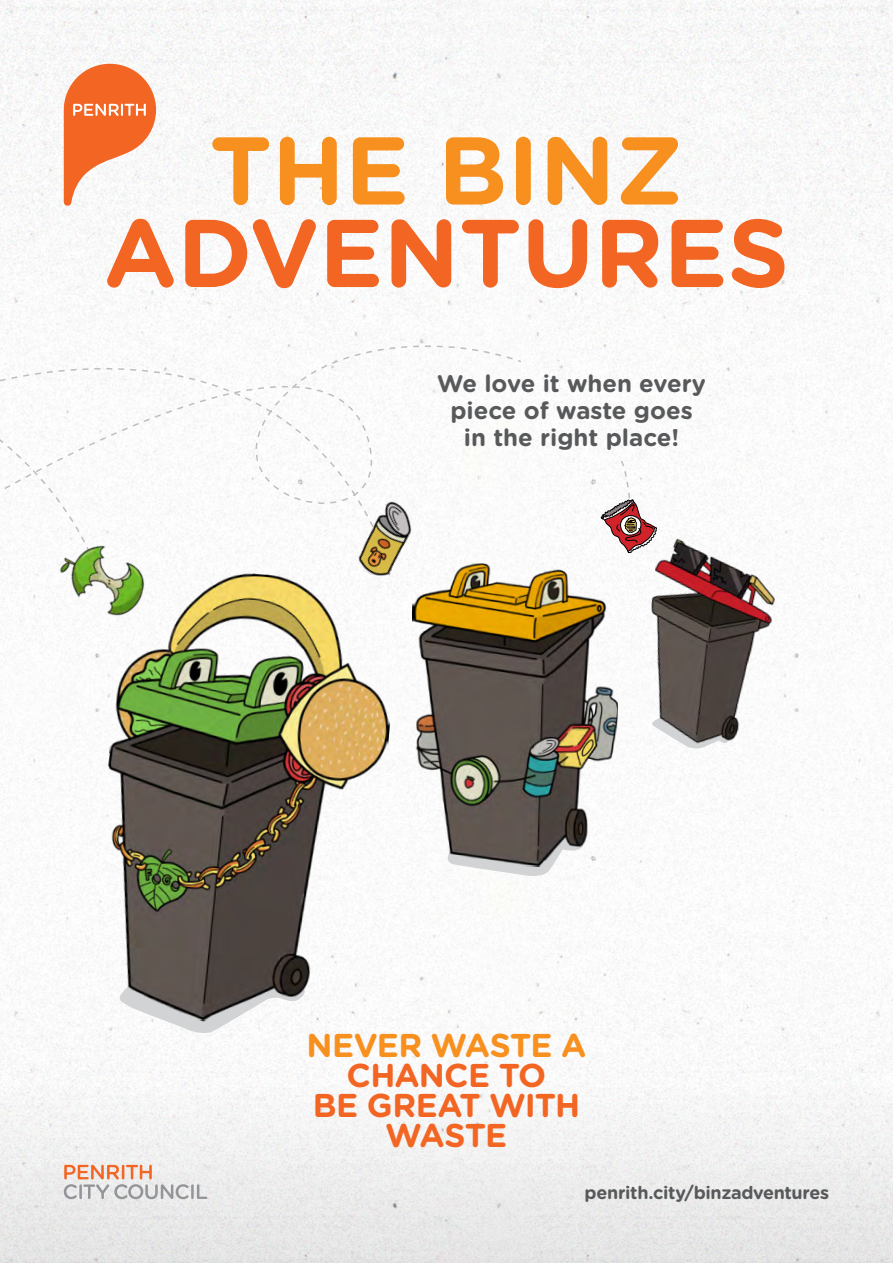
<style>
.page{position:relative;width:893px;height:1263px;background:#fff}
.page>*{position:absolute;margin:0;border:0;box-sizing:border-box;transform-origin:0 0}
.t1{font:700 96px/82.5px "Gotham Rounded";color:#f26522;text-align:center}
.t2{font:700 33px/30px "Gotham Rounded";letter-spacing:-.025em;color:#f26522;text-align:center}
.t3{font:700 33px "Gotham Rounded";letter-spacing:-.02em;color:#f7901e}
.t4{font:700 24px/27px "Gotham Rounded";color:#58595b;text-align:center}
.t5{font:700 18px "Gotham Rounded";letter-spacing:-.02em;color:#58595b}
.s1{color:#f7901e}
</style>
<div class="page">
<img style="left:0;top:0;width:893px;height:1057px">
<div style="left:0;top:1057px;width:893px;height:206px;background:linear-gradient(to bottom,#fbfbfb,#e3e3e3)"></div>
<svg style="left:393px;top:336px;width:124px;height:23px"></svg>
<svg style="left:393px;top:359px;width:130px;height:165px"></svg>
<svg style="left:0;top:271px;width:393px;height:302px"></svg>
<svg style="left:64px;top:1165px;width:143px;height:34px;background:#decfc8"></svg>
<svg style="left:64px;top:64px;width:92px;height:142px"></svg>
<img style="left:40px;top:516px;width:125px;height:124px">
<img style="left:347px;top:497px;width:80px;height:87px">
<svg style="left:600px;top:459px;width:58px;height:95px"></svg>
<img style="left:89px;top:563px;width:312px;height:471px">
<svg style="left:442px;top:869px;width:142px;height:8px"></svg>
<img style="left:405px;top:561px;width:216px;height:308px">
<img style="left:601px;top:510px;width:203px;height:268px">
<p class="t1" style="left:104px;top:125px;width:687px"><span class="s1">THE BINZ<br></span>ADVENTURES</p>
<p class="t4" style="left:437px;top:369px;width:270px">We love it when every piece of waste goes in the right place!</p>
<p class="t3" style="left:306px;top:1021px;width:282px">NEVER WASTE A</p>
<p class="t2" style="left:313px;top:1059px;width:269px">CHANCE TO<br>BE GREAT WITH<br>WASTE</p>
<p class="t5" style="left:585px;top:1179px;width:246px">penrith.city/binzadventures</p>
</div>
